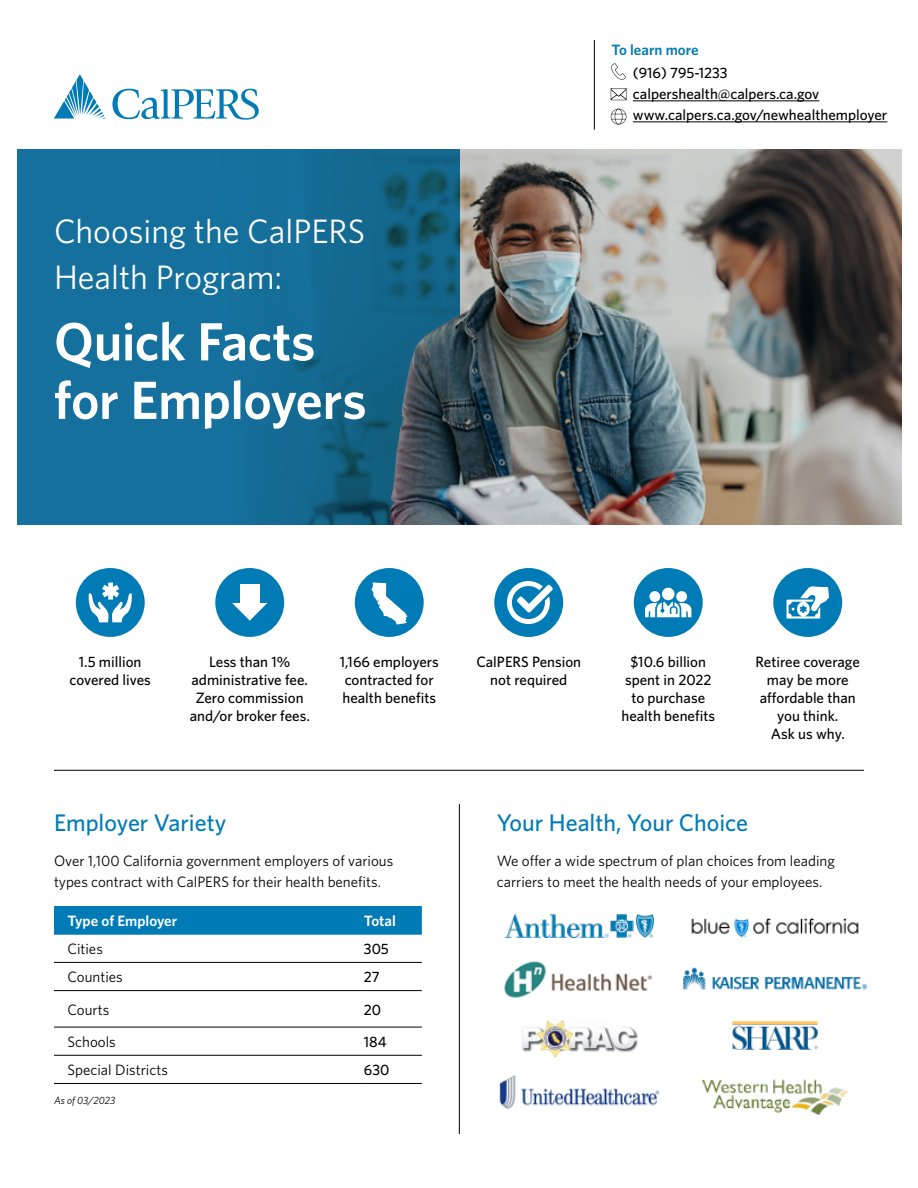
<style>
.page{position:relative;width:918px;height:1188px;background:#fff}
.page>*{position:absolute;margin:0;border:0;box-sizing:border-box;transform-origin:0 0}
.t1{font:600 53.85px/58.5px "Mvvbrd Whitney";letter-spacing:-.01em;color:#fff}
.t2{font:33.9px/45.9px "Nxqksd Whitney";color:#fff}
.t3{font:500 24px "Rmydyx Whitney";color:#007bb6}
.t4{font:500 15px/18px "Rmydyx Whitney";color:#000;text-align:center}
.t5{font:15px/21px "Nxqksd Whitney";color:#000}
.t6{font:600 15px "Mvvbrd Whitney";color:#fff}
.t7{font:600 15px "Mvvbrd Whitney";color:#007bb6}
.t8{font:italic 10.5px "Gqtmdy Whitney";color:#000}
</style>
<div class="page">
<img style="left:460px;top:149px;width:442px;height:376px">
<svg style="left:17px;top:149px;width:443px;height:376px;fill:#15709d"></svg>
<div style="left:355px;top:568px;width:69px;height:69px;background:#007bb6;border-radius:50%"></div>
<svg style="left:372px;top:582px;width:35px;height:43px"></svg>
<div style="left:634px;top:568px;width:69px;height:69px;background:#007bb6;border-radius:50%"></div>
<div style="left:649px;top:591px;width:11px;height:11px;background:#fff;border-radius:50%"></div>
<div style="left:676px;top:591px;width:11px;height:11px;background:#fff;border-radius:50%"></div>
<svg style="left:645px;top:602px;width:46px;height:15px"></svg>
<div style="left:662px;top:588px;width:13px;height:12px;background:#fff;border-radius:50%"></div>
<div style="left:76px;top:568px;width:69px;height:69px;background:#007bb6;border-radius:50%"></div>
<svg style="left:88px;top:583px;width:44px;height:39px"></svg>
<div style="left:215px;top:568px;width:69px;height:69px;background:#007bb6;border-radius:50%"></div>
<div style="left:240px;top:584px;width:20px;height:20px;background:#fff"></div>
<svg style="left:232px;top:603px;width:35px;height:18px"></svg>
<div style="left:773px;top:568px;width:69px;height:69px;background:#007bb6;border-radius:50%"></div>
<img style="left:505px;top:914px;width:149px;height:23px">
<img style="left:691px;top:917px;width:168px;height:21px">
<img style="left:504px;top:961px;width:149px;height:37px">
<img style="left:683px;top:967px;width:184px;height:22px">
<img style="left:522px;top:1020px;width:116px;height:38px">
<img style="left:733px;top:1022px;width:84px;height:27px">
<img style="left:499px;top:1075px;width:161px;height:34px">
<hr style="left:633px;top:100px;width:186px;height:1px;background:#000">
<hr style="left:633px;top:121px;width:254px;height:1px;background:#000">
<svg style="left:611px;top:109px;width:15px;height:15px"></svg>
<svg style="left:611px;top:63px;width:15px;height:17px"></svg>
<div style="left:494px;top:568px;width:69px;height:69px;background:#007bb6;border-radius:50%"></div>
<svg style="left:787px;top:586px;width:42px;height:33px"></svg>
<svg style="left:507px;top:581px;width:46px;height:43px"></svg>
<svg style="left:611px;top:88px;width:15px;height:12px"></svg>
<svg style="left:112px;top:89px;width:147px;height:31px"></svg>
<svg style="left:54px;top:74px;width:52px;height:45px"></svg>
<hr style="left:594px;top:40px;width:1px;height:90px;background:#000">
<hr style="left:459px;top:804px;width:1px;height:330px;background:#000">
<hr style="left:54px;top:770px;width:810px;height:1px;background:#000">
<img style="left:789px;top:1087px;width:60px;height:28px">
<img style="left:701px;top:1079px;width:67px;height:15px">
<img style="left:773px;top:1079px;width:49px;height:14px">
<img style="left:713px;top:1095px;width:77px;height:18px">
<div style="left:54px;top:906px;width:368px;height:28px;background:#007bb6"></div>
<svg style="left:54px;top:961px;width:368px;height:94px"></svg>
<hr style="left:54px;top:962px;width:310px;height:1px;background:#000">
<hr style="left:364px;top:962px;width:58px;height:1px;background:#000">
<hr style="left:54px;top:990px;width:310px;height:1px;background:#000">
<hr style="left:364px;top:990px;width:58px;height:1px;background:#000">
<hr style="left:54px;top:1027px;width:310px;height:1px;background:#000">
<hr style="left:364px;top:1027px;width:58px;height:1px;background:#000">
<hr style="left:54px;top:1055px;width:310px;height:1px;background:#000">
<hr style="left:364px;top:1055px;width:58px;height:1px;background:#000">
<hr style="left:54px;top:1083px;width:310px;height:1px;background:#000">
<hr style="left:364px;top:1083px;width:58px;height:1px;background:#000">
<hr style="left:54px;top:934px;width:310px;height:1px;background:#007bb6">
<hr style="left:364px;top:934px;width:58px;height:1px;background:#007bb6">
<img style="left:390px;top:311px;width:161px;height:214px">
<p class="t7" style="left:612px;top:40px;width:89px">To learn more</p>
<h1 class="t2" style="left:54px;top:208px;width:313px">Choosing the CalPERS<br>Health Program:</h1>
<h1 class="t1" style="left:54px;top:311px;width:314px">Quick Facts for Employers</h1>
<p class="t4" style="left:633px;top:64px;width:96px">(916) 795-1233</p>
<p class="t4" style="left:633px;top:85px;width:188px">calpershealth@calpers.ca.gov</p>
<p class="t4" style="left:633px;top:106px;width:256px">www.calpers.ca.gov/newhealthemployer</p>
<p class="t4" style="left:70px;top:653px;width:83px">1.5 million covered lives</p>
<p class="t4" style="left:340px;top:653px;width:100px;text-align:left">1,166 employers contracted for health benefits</p>
<p class="t4" style="left:621px;top:653px;width:95px">$10.6 billion spent in 2022 to purchase health benefits</p>
<p class="t4" style="left:190px;top:653px;width:122px">Less than 1% administrative fee.<br>Zero commission and/or broker fees.</p>
<p class="t4" style="left:476px;top:653px;width:106px">CalPERS Pension not required</p>
<p class="t4" style="left:756px;top:653px;width:106px">Retiree coverage may be more affordable than you think.<br>Ask us why.</p>
<h2 class="t3" style="left:54px;top:807px;width:174px">Employer Variety</h2>
<p class="t5" style="left:54px;top:849px;width:341px">Over 1,100 California government employers of various types contract with CalPERS for their health benefits.</p>
<p class="t6" style="left:68px;top:911px;width:111px">Type of Employer</p>
<p class="t6" style="left:364px;top:911px;width:33px">Total</p>
<p class="t5" style="left:68px;top:938px;width:37px">Cities</p>
<p class="t4" style="left:364px;top:940px;width:26px">305</p>
<p class="t5" style="left:68px;top:966px;width:57px">Counties</p>
<p class="t4" style="left:364px;top:968px;width:17px">27</p>
<p class="t5" style="left:68px;top:999px;width:43px">Courts</p>
<p class="t4" style="left:364px;top:1000px;width:19px">20</p>
<p class="t5" style="left:68px;top:1031px;width:50px">Schools</p>
<p class="t4" style="left:364px;top:1033px;width:24px">184</p>
<p class="t5" style="left:68px;top:1059px;width:102px">Special Districts</p>
<p class="t4" style="left:364px;top:1061px;width:27px">630</p>
<p class="t8" style="left:54px;top:1093px;width:63px">As of 03/2023</p>
<h2 class="t3" style="left:497px;top:807px;width:253px">Your Health, Your Choice</h2>
<p class="t5" style="left:497px;top:849px;width:340px">We offer a wide spectrum of plan choices from leading carriers to meet the health needs of your employees.</p>
</div>
